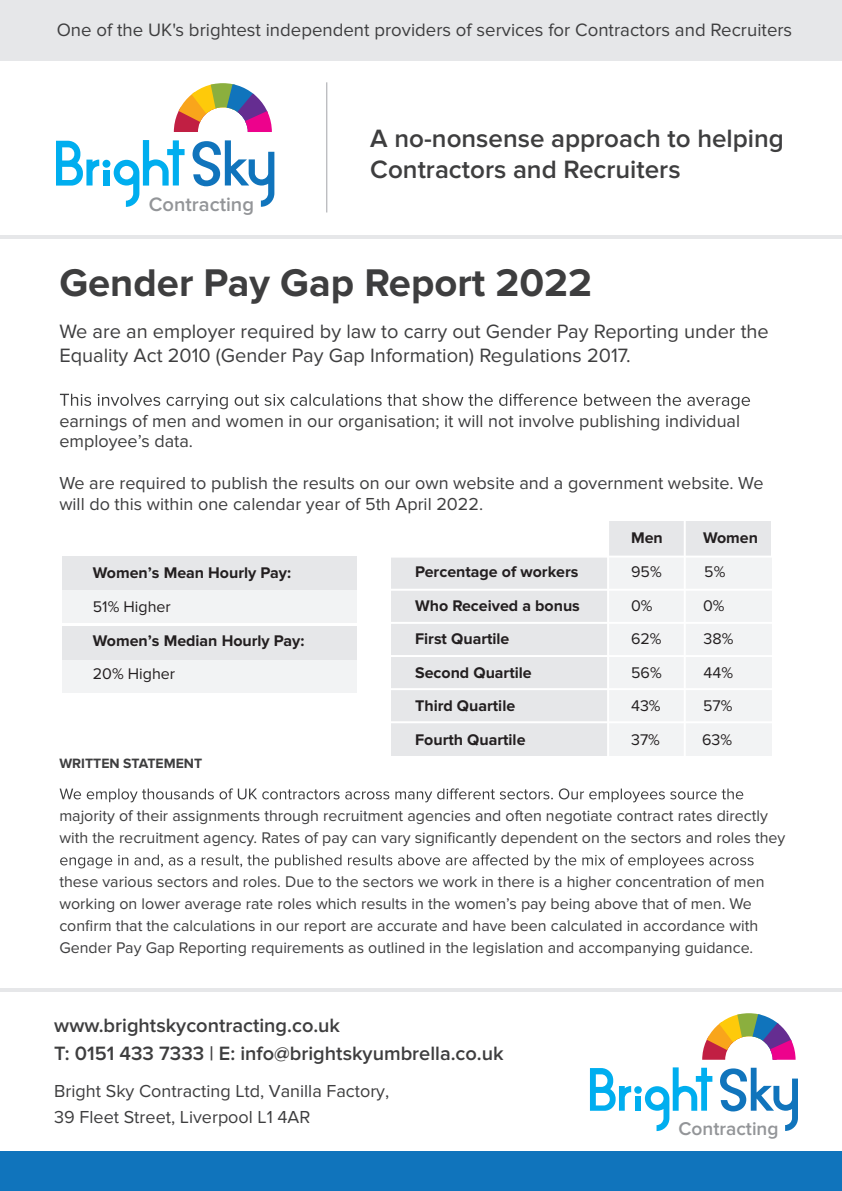
<style>
.page{position:relative;width:842px;height:1191px;background:#fff}
.page>*{position:absolute;margin:0;border:0;box-sizing:border-box;transform-origin:0 0}
.t1{font:700 40px "Proxima Nova";color:#3e3e3f}
.t2{font:600 26px/31.2px "Proxima Nova";color:#3e3e3f}
.t3{font:600 20.2px "Proxima Nova";color:#939598}
.t4{font:20px/24.8px "Proxima Nova";color:#3e3e3f}
.t5{font:600 20px/28px "Proxima Nova";color:#3e3e3f}
.t6{font:600 19.2px "Proxima Nova";color:#939598}
.t7{font:18.6px "Proxima Nova";color:#3e3e3f}
.t8{font:18px/20.8px "Proxima Nova";color:#3e3e3f}
.t9{font:16px/22px "Proxima Nova";color:#3e3e3f}
.t10{font:700 16px "Proxima Nova";color:#231f20}
.t11{font:16px "Proxima Nova";color:#231f20}
.t12{font:700 14px "Proxima Nova";color:#3e3e3f}
</style>
<div class="page">
<div style="left:392px;top:521px;width:379px;height:234px;background:#e6e7e9"></div>
<div style="left:608px;top:556px;width:163px;height:199px;background:#f2f3f4"></div>
<div style="left:62px;top:556px;width:295px;height:63px;background:#e6e7e9"></div>
<div style="left:62px;top:591px;width:295px;height:32px;background:#f2f3f4"></div>
<div style="left:62px;top:626px;width:295px;height:62px;background:#e6e7e9"></div>
<div style="left:62px;top:660px;width:295px;height:32px;background:#f2f3f4"></div>
<hr style="left:0;top:988px;width:842px;height:4px;background:#e6e7e9">
<div style="left:0;top:1151px;width:842px;height:40px;background:#1074bc"></div>
<svg style="left:60px;top:393px;width:690px;height:16px"></svg>
<svg style="left:60px;top:788px;width:683px;height:14px"></svg>
<svg style="left:60px;top:854px;width:694px;height:14px"></svg>
<svg style="left:702px;top:1013px;width:93px;height:46px"></svg>
<div style="left:635px;top:1096px;width:6px;height:14px;background:#00aeef"></div>
<svg style="left:590px;top:1068px;width:41px;height:42px"></svg>
<div style="left:634px;top:1086px;width:8px;height:7px;background:#00aeef;border-radius:50%"></div>
<svg style="left:645px;top:1067px;width:67px;height:64px"></svg>
<svg style="left:720px;top:1067px;width:78px;height:64px"></svg>
<div style="left:0;top:0;width:842px;height:61px;background:#e6e7e9"></div>
<svg style="left:174px;top:83px;width:98px;height:49px"></svg>
<div style="left:103px;top:170px;width:7px;height:15px;background:#00aeef"></div>
<svg style="left:56px;top:141px;width:43px;height:45px"></svg>
<div style="left:102px;top:160px;width:8px;height:8px;background:#00aeef;border-radius:50%"></div>
<svg style="left:114px;top:140px;width:71px;height:67px"></svg>
<svg style="left:193px;top:140px;width:81px;height:67px"></svg>
<hr style="left:326px;top:82px;width:1px;height:130px;background:#bcbdc0">
<hr style="left:0;top:235px;width:842px;height:3px;background:#e6e7e9">
<div style="left:387px;top:517px;width:221px;height:39px;background:#fff"></div>
<hr style="left:382px;top:555px;width:395px;height:2px;background:#fff">
<hr style="left:607px;top:521px;width:2px;height:238px;background:#fff">
<hr style="left:684px;top:521px;width:2px;height:238px;background:#fff">
<hr style="left:382px;top:589px;width:395px;height:2px;background:#fff">
<hr style="left:382px;top:622px;width:395px;height:2px;background:#fff">
<hr style="left:382px;top:655px;width:395px;height:2px;background:#fff">
<hr style="left:382px;top:688px;width:395px;height:2px;background:#fff">
<hr style="left:382px;top:721px;width:395px;height:2px;background:#fff">
<p class="t7" style="left:57px;top:19px;width:737px">One of the UK's brightest independent providers of services for Contractors and Recruiters</p>
<p class="t3" style="left:149px;top:192px;width:107px">Contracting</p>
<h2 class="t2" style="left:370px;top:123px;width:415px">A no-nonsense approach to helping<br>Contractors and Recruiters</h2>
<h1 class="t1" style="left:59px;top:260px;width:534px">Gender Pay Gap Report 2022</h1>
<p class="t4" style="left:59px;top:319px;width:711px">We are an employer required by law to carry out Gender Pay Reporting under the<br>Equality Act 2010 (Gender Pay Gap Information) Regulations 2017.</p>
<p class="t8" style="left:59px;top:410px;width:682px">earnings of men and women in our organisation; it will not involve publishing individual employee’s data.</p>
<p class="t8" style="left:59px;top:473px;width:706px">We are required to publish the results on our own website and a government website. We will do this within one calendar year of 5th April 2022.</p>
<p class="t10" style="left:93px;top:564px;width:200px">Women’s Mean Hourly Pay:</p>
<p class="t11" style="left:93px;top:597px;width:79px">51% Higher</p>
<p class="t10" style="left:93px;top:631px;width:213px">Women’s Median Hourly Pay:</p>
<p class="t11" style="left:93px;top:665px;width:84px">20% Higher</p>
<p class="t12" style="left:59px;top:755px;width:144px">WRITTEN STATEMENT</p>
<p class="t10" style="left:631px;top:529px;width:33px">Men</p>
<p class="t10" style="left:703px;top:529px;width:56px">Women</p>
<p class="t10" style="left:415px;top:562px;width:165px">Percentage of workers</p>
<p class="t11" style="left:631px;top:562px;width:32px">95%</p>
<p class="t11" style="left:704px;top:562px;width:23px">5%</p>
<p class="t10" style="left:415px;top:596px;width:166px">Who Received a bonus</p>
<p class="t11" style="left:631px;top:596px;width:23px">0%</p>
<p class="t11" style="left:703px;top:596px;width:23px">0%</p>
<p class="t10" style="left:415px;top:629px;width:96px">First Quartile</p>
<p class="t11" style="left:631px;top:629px;width:32px">62%</p>
<p class="t11" style="left:704px;top:629px;width:31px">38%</p>
<p class="t10" style="left:415px;top:663px;width:118px">Second Quartile</p>
<p class="t11" style="left:631px;top:663px;width:32px">56%</p>
<p class="t11" style="left:704px;top:663px;width:31px">44%</p>
<p class="t10" style="left:415px;top:697px;width:102px">Third Quartile</p>
<p class="t11" style="left:631px;top:697px;width:31px">43%</p>
<p class="t11" style="left:703px;top:697px;width:31px">57%</p>
<p class="t10" style="left:415px;top:730px;width:112px">Fourth Quartile</p>
<p class="t11" style="left:631px;top:730px;width:30px">37%</p>
<p class="t11" style="left:702px;top:730px;width:32px">63%</p>
<p class="t9" style="left:59px;top:805px;width:727px">majority of their assignments through recruitment agencies and often negotiate contract rates directly with the recruitment agency. Rates of pay can vary significantly dependent on the sectors and roles they</p>
<p class="t9" style="left:59px;top:871px;width:707px">these various sectors and roles. Due to the sectors we work in there is a higher concentration of men working on lower average rate roles which results in the women’s pay being above that of men. We confirm that the calculations in our report are accurate and have been calculated in accordance with Gender Pay Gap Reporting requirements as outlined in the legislation and accompanying guidance.</p>
<p class="t5" style="left:54px;top:1011px;width:451px">www.brightskycontracting.co.uk<br>T: 0151 433 7333 | E: info@brightskyumbrella.co.uk</p>
<p class="t8" style="left:54px;top:1078px;width:336px;line-height:25.6px">Bright Sky Contracting Ltd, Vanilla Factory,<br>39 Fleet Street, Liverpool L1 4AR</p>
<p class="t6" style="left:678px;top:1117px;width:102px">Contracting</p>
</div>
